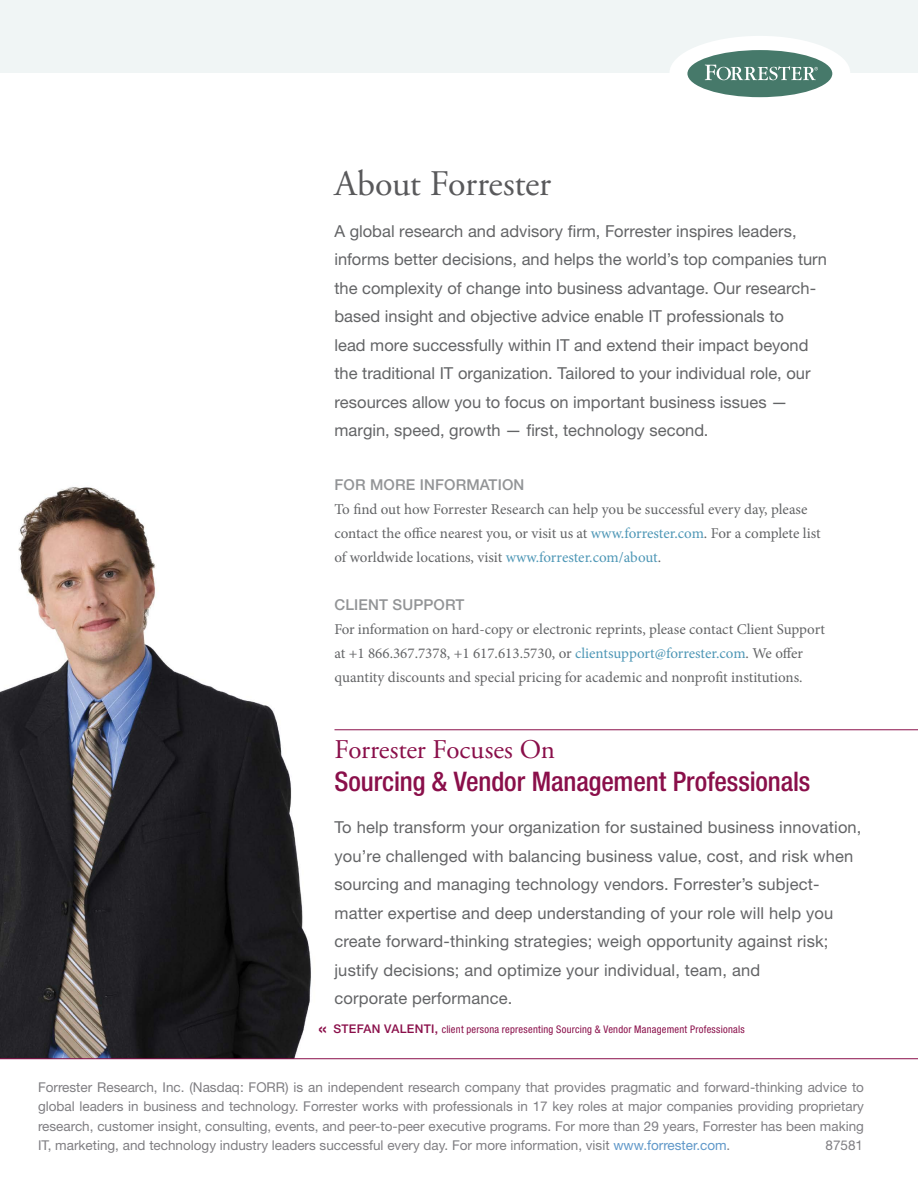
<style>
.page{position:relative;width:918px;height:1188px;background:#fff}
.page>*{position:absolute;margin:0;border:0;box-sizing:border-box;transform-origin:0 0}
.t1{font:36px "Adobe Garamond Pro";letter-spacing:-.01em;color:#59595b}
.t2{font:500 condensed 27px "Helvetica Neue LT Std";letter-spacing:-.005em;color:#8a0f4a}
.t3{font:27px "Adobe Garamond Pro";color:#8a0f4a}
.t4{font:500 19.5px "Helvetica Neue LT Std";color:#8a0f4a}
.t5{font:16.5px/28.5px "Helvetica Neue LT Std";letter-spacing:.01em;color:#636466}
.t6{font:15px/24px "Minion Pro";letter-spacing:-.005em;color:#636466}
.t7{font:500 15px "Helvetica Neue LT Std";letter-spacing:.01em;color:#929496}
.t8{font:13.5px/19.5px "Helvetica Neue LT Std";color:#7f7e82;text-align:justify}
.t9{font:condensed 10.5px "Helvetica Neue LT Std";letter-spacing:.02em;color:#8a0f4a}
.s1{color:#4e97b6}
.s2{font-weight:500;font-stretch:normal;font-size:12px}
.s3{color:#6098c9}
</style>
<div class="page">
<div style="left:0;top:0;width:918px;height:73px;background:#f0f5f5"></div>
<div style="left:669px;top:36px;width:181px;height:74px;background:#fff;border-radius:50%"></div>
<img style="left:0;top:487px;width:311px;height:571px">
<hr style="left:0;top:1058px;width:918px;height:1px;background:#8a0f4a">
<hr style="left:334px;top:729px;width:584px;height:1px;background:#8a0f4a">
<div style="left:687px;top:50px;width:145px;height:47px;background:#46796a;border-radius:50%"></div>
<svg style="left:705px;top:65px;width:113px;height:15px"></svg>
<h1 class="t1" style="left:334px;top:162px;width:218px">About Forrester</h1>
<p class="t5" style="left:334px;top:216px;width:494px">A global research and advisory firm, Forrester inspires leaders, informs better decisions, and helps the world’s top companies turn the complexity of change into business advantage. Our research&shy;based insight and objective advice enable IT professionals to<br>lead more successfully within IT and extend their impact beyond the traditional IT organization. Tailored to your individual role, our resources allow you to focus on important business issues — margin, speed, growth — first, technology second.</p>
<p class="t7" style="left:334px;top:476px;width:191px">FOR MORE INFORMATION</p>
<p class="t6" style="left:334px;top:498px;width:488px">To find out how Forrester Research can help you be successful every day, please contact the office nearest you, or visit us at <span class="s1">www.forrester.com</span>. For a complete list of worldwide locations, visit <span class="s1">www.forrester.com/about</span>.</p>
<p class="t7" style="left:334px;top:595px;width:132px">CLIENT SUPPORT</p>
<p class="t6" style="left:334px;top:617px;width:492px">For information on hard-copy or electronic reprints, please contact Client Support at +1 866.367.7378, +1 617.613.5730, or <span class="s1">clientsupport@forrester.com</span>. We offer quantity discounts and special pricing for academic and nonprofit institutions.</p>
<h2 class="t3" style="left:334px;top:733px;width:222px">Forrester Focuses On</h2>
<h2 class="t2" style="left:334px;top:765px;width:477px">Sourcing &amp; Vendor Management Professionals</h2>
<p class="t5" style="left:334px;top:813px;width:529px">To help transform your organization for sustained business innovation, you’re challenged with balancing business value, cost, and risk when sourcing and managing technology vendors. Forrester’s subject&shy;matter expertise and deep understanding of your role will help you create forward-thinking strategies; weigh opportunity against risk; justify decisions; and optimize your individual, team, and<br>corporate performance.</p>
<p class="t9" style="left:333px;top:1023px;width:413px"><span class="s2">STEFAN VALENTI,</span> client persona representing Sourcing &amp; Vendor Management Professionals</p>
<p class="t4" style="left:318px;top:1016px;width:11px">«</p>
<p class="t8" style="left:38px;top:1077px;width:828px">Forrester Research, Inc. (Nasdaq: FORR) is an independent research company that provides pragmatic and forward-thinking advice to global leaders in business and technology. Forrester works with professionals in 17 key roles at major companies providing proprietary research, customer insight, consulting, events, and peer-to-peer executive programs. For more than 29 years, Forrester has been making IT, marketing, and technology industry leaders successful every day. For more information, visit <span class="s3">www.forrester.com</span>.</p>
<p class="t8" style="left:826px;top:1135px;width:39px">87581</p>
</div>
